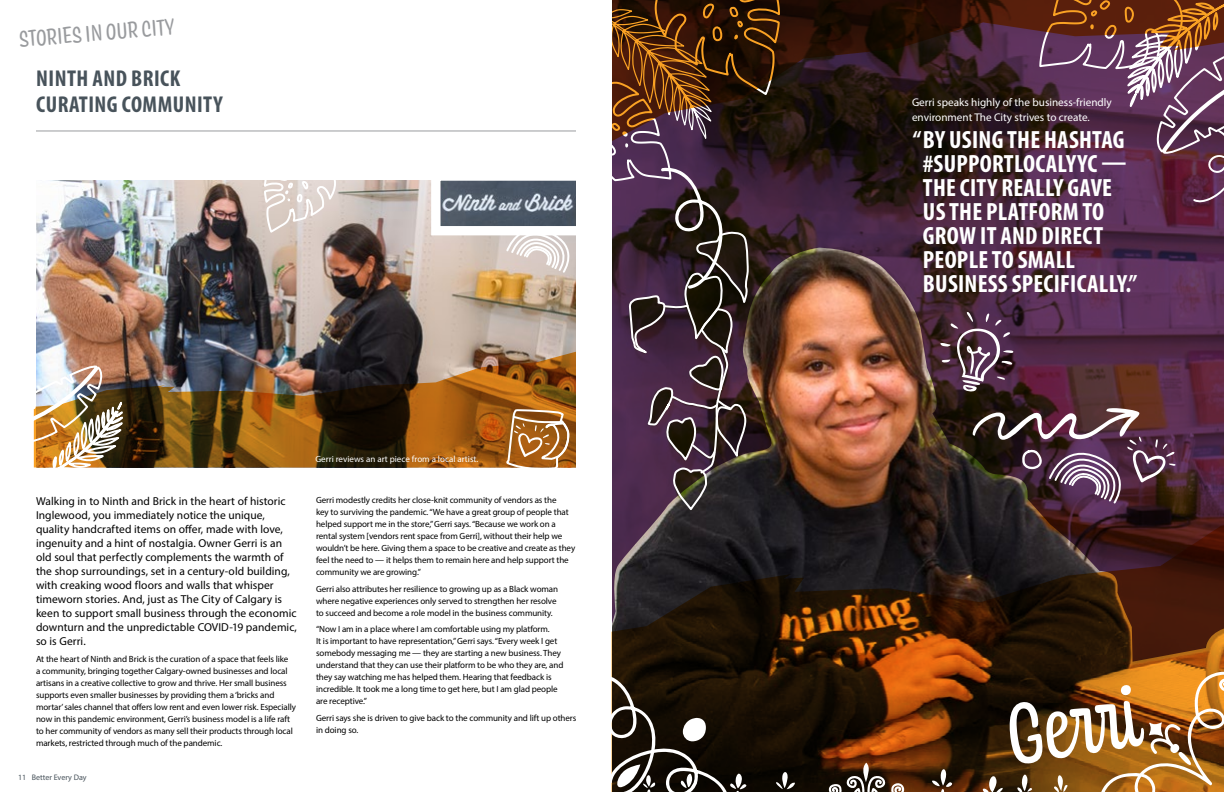
<style>
.page{position:relative;width:1224px;height:792px;background:#fff}
.page>*{position:absolute;margin:0;border:0;box-sizing:border-box;transform-origin:0 0}
.t1{font:90.5px "Coniferous";color:#fff}
.t2{font:700 condensed 25px/24px "Myriad Pro";letter-spacing:.01em;color:#fff}
.t3{font:24px "Coniferous";color:#999b9e}
.t4{font:700 condensed 23px/26px "Myriad Pro";letter-spacing:.02em;color:#48535b}
.t5{font:11.5px/14px "Myriad Pro";letter-spacing:.005em;color:#000}
.t6{font:11.2px/15.2px "Myriad Pro";color:#fff}
.t7{font:9px/12px "Myriad Pro";letter-spacing:-.01em;color:#000}
.t8{font:9px "Myriad Pro";color:#fff}
.t9{font:8px "Myriad Pro";color:#48535b}
</style>
<div class="page">
<img style="left:36px;top:180px;width:540px;height:288px">
<img style="left:132px;top:352px;width:444px;height:115px">
<img style="left:611px;top:184px;width:613px;height:478px">
<svg style="left:612px;top:484px;width:612px;height:187px;background:#372014"></svg>
<svg style="left:939px;top:310px;width:75px;height:83px;background:#604456"></svg>
<svg style="left:549px;top:131px;width:572px;height:53px;background:#4e3945"></svg>
<svg style="left:263px;top:131px;width:74px;height:140px"></svg>
<img style="left:33px;top:347px;width:99px;height:121px">
<img style="left:441px;top:181px;width:134px;height:44px">
<hr style="left:36px;top:130px;width:540px;height:1px;background:#999b9e">
<svg style="left:972px;top:405px;width:204px;height:100px;background:#5a414b"></svg>
<svg style="left:611px;top:671px;width:613px;height:121px;background:#5b3917"></svg>
<svg style="left:505px;top:408px;width:65px;height:60px;background:#b47c43"></svg>
<svg style="left:505px;top:219px;width:71px;height:55px"></svg>
<svg style="left:629px;top:167px;width:121px;height:344px;background:#47343f"></svg>
<svg style="left:1121px;top:141px;width:103px;height:62px;background:#64324f"></svg>
<svg style="left:568px;top:130px;width:213px;height:21px"></svg>
<svg style="left:612px;top:0;width:612px;height:141px;background:#4a2b26"></svg>
<h3 class="t3" style="left:18px;top:22px;width:158px;rotate:-4deg">STORIES IN OUR CITY</h3>
<h3 class="t4" style="left:36px;top:65px;width:188px">NINTH AND BRICK<br>CURATING COMMUNITY</h3>
<p class="t5" style="left:36px;top:494px;width:263px">Walking in to Ninth and Brick in the heart of historic Inglewood, you immediately notice the unique, quality handcrafted items on offer, made with love, ingenuity and a hint of nostalgia. Owner Gerri is an old soul that perfectly complements the warmth of the shop surroundings, set in a century-old building, with creaking wood floors and walls that whisper timeworn stories. And, just as The City of Calgary is keen to support small business through the economic downturn and the unpredictable COVID-19 pandemic, so is Gerri.</p>
<p class="t7" style="left:36px;top:653px;width:262px">At the heart of Ninth and Brick is the curation of a space that feels like<br>a community, bringing together Calgary-owned businesses and local artisans in a creative collective to grow and thrive. Her small business supports even smaller businesses by providing them a ‘bricks and mortar’ sales channel that offers low rent and even lower risk. Especially now in this pandemic environment, Gerri’s business model is a life raft to her community of vendors as many sell their products through local markets, restricted through much of the pandemic.</p>
<p class="t9" style="left:18px;top:772px;width:70px">11 Better Every Day</p>
<p class="t8" style="left:315px;top:453px;width:164px">Gerri reviews an art piece from a local artist.</p>
<p class="t7" style="left:316px;top:494px;width:261px">Gerri modestly credits her close-knit community of vendors as the<br>key to surviving the pandemic. “We have a great group of people that helped support me in the store,” Gerri says. “Because we work on a rental system [vendors rent space from Gerri], without their help we wouldn’t be here. Giving them a space to be creative and create as they feel the need to — it helps them to remain here and help support the community we are growing.”</p>
<p class="t7" style="left:316px;top:583px;width:244px">Gerri also attributes her resilience to growing up as a Black woman where negative experiences only served to strengthen her resolve to succeed and become a role model in the business community.</p>
<p class="t7" style="left:316px;top:623px;width:249px">“Now I am in a place where I am comfortable using my platform.<br>It is important to have representation,” Gerri says. “Every week I get somebody messaging me — they are starting a new business. They understand that they can use their platform to be who they are, and they say watching me has helped them. Hearing that feedback is incredible. It took me a long time to get here, but I am glad people are receptive.”</p>
<p class="t7" style="left:316px;top:712px;width:262px">Gerri says she is driven to give back to the community and lift up others in doing so.</p>
<p class="t6" style="left:912px;top:95px;width:201px">Gerri speaks highly of the business-friendly environment The City strives to create.</p>
<h2 class="t2" style="left:923px;top:127px;width:216px;text-indent:-10px">“BY USING THE HASHTAG #SUPPORTLOCALYYC —<br>THE CITY REALLY GAVE<br>US THE PLATFORM TO<br>GROW IT AND DIRECT<br>PEOPLE TO SMALL<br>BUSINESS SPECIFICALLY.”</h2>
<h1 class="t1" style="left:996px;top:674px;width:138px;rotate:-9deg">Gerri</h1>
</div>
